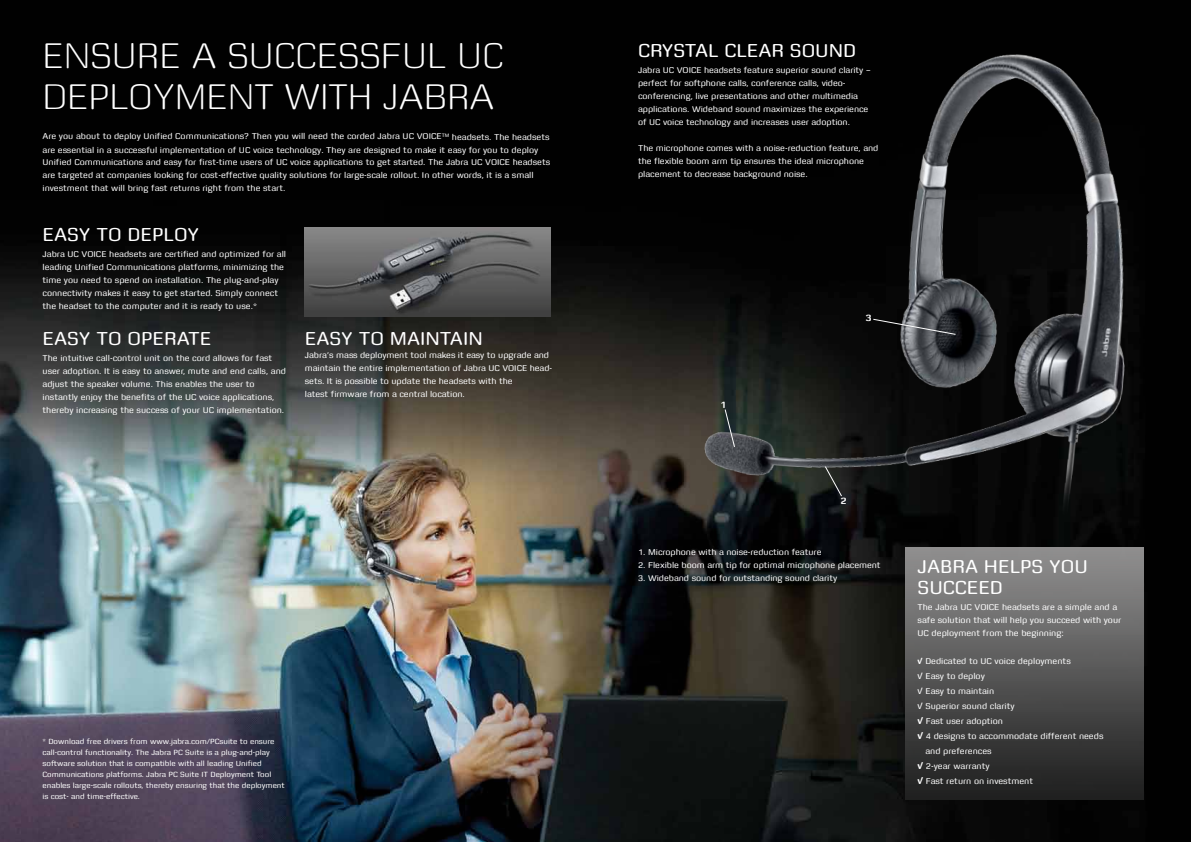
<style>
.page{position:relative;width:1191px;height:842px;background:#fff}
.page>*{position:absolute;margin:0;border:0;box-sizing:border-box;transform-origin:0 0}
.t1{font:300 38px/41.5px "Zetta Round";color:#fff}
.t2{font:20px "Zetta Round";color:#fff}
.t3{font:700 10px "Zetta Round";color:#fff}
.t4{font:9px/13px "Zetta Round";color:#fff}
.t5{font:8px/11px "Zetta Round";color:#fff}
.s1{font-weight:700}
.s2{font-size:10px}
.s3{font-weight:700;font-size:10px}
</style>
<div class="page">
<img style="left:0;top:0;width:1191px;height:842px">
<img style="left:305px;top:228px;width:245px;height:89px">
<img style="left:696px;top:18px;width:495px;height:499px">
<svg style="left:724px;top:409px;width:11px;height:38px"></svg>
<svg style="left:872px;top:319px;width:84px;height:16px"></svg>
<svg style="left:824px;top:466px;width:18px;height:31px"></svg>
<img style="left:905px;top:547px;width:238px;height:252px">
<h1 class="t1" style="left:43px;top:36px;width:462px">ENSURE A SUCCESSFUL UC<br>DEPLOYMENT WITH JABRA</h1>
<h2 class="t2" style="left:638px;top:40px;width:122px">CRYSTAL CLEAR</h2>
<h2 class="t2" style="left:790px;top:40px;width:65px">SOUND</h2>
<p class="t4" style="left:638px;top:63px;width:234px">Jabra UC VOICE headsets feature superior sound clarity – perfect for softphone calls, conference calls, video&shy;conferencing, live presentations and other multimedia applications. Wideband sound maximizes the experience of UC voice technology and increases user adoption.</p>
<p class="t4" style="left:638px;top:141px;width:242px">The microphone comes with a noise-reduction feature, and the flexible boom arm tip ensures the ideal microphone placement to decrease background noise.</p>
<p class="t4" style="left:43px;top:130px;width:509px">Are you about to deploy Unified Communications? Then you will need the corded Jabra UC VOICE<sup>TM</sup> headsets. The headsets are essential in a successful implementation of UC voice technology. They are designed to make it easy for you to deploy Unified Communications and easy for first-time users of UC voice applications to get started. The Jabra UC VOICE headsets are targeted at companies looking for cost-effective quality solutions for large-scale rollout. In other words, it is a small investment that will bring fast returns right from the start.</p>
<h2 class="t2" style="left:43px;top:224px;width:13px">EAS</h2>
<h2 class="t2" style="left:79px;top:224px;width:122px">Y TO DEPLOY</h2>
<p class="t4" style="left:43px;top:248px;width:245px">Jabra UC VOICE headsets are certified and optimized for all leading Unified Communications platforms, minimizing the time you need to spend on installation. The plug-and-play connectivity makes it easy to get started. Simply connect the headset to the computer and it is ready to use.*</p>
<h2 class="t2" style="left:43px;top:328px;width:13px">EAS</h2>
<h2 class="t2" style="left:79px;top:328px;width:86px">Y TO OPERATE</h2>
<p class="t4" style="left:43px;top:352px;width:245px">The intuitive call-control unit on the cord allows for fast user adoption. It is easy to answer, mute and end calls, and adjust the speaker volume. This enables the user to instantly enjoy the benefits of the UC voice applications, thereby increasing the success of your UC implementation.</p>
<h2 class="t2" style="left:305px;top:328px;width:13px">EAS</h2>
<h2 class="t2" style="left:341px;top:328px;width:143px">Y TO MAINTAIN</h2>
<p class="t4" style="left:305px;top:349px;width:249px">Jabra’s mass deployment tool makes it easy to upgrade and maintain the entire implementation of Jabra UC VOICE head&shy;sets. It is possible to update the headsets with the<br>latest firmware from a central location.</p>
<p class="t5" style="left:43px;top:736px;width:244px">* Download free drivers from www.jabra.com/PCsuite to ensure call-control functionality. The Jabra PC Suite is a plug-and-play software solution that is compatible with all leading Unified Communications platforms. Jabra PC Suite IT Deployment Tool enables large-scale rollouts, thereby ensuring that the deployment is cost- and time-effective.</p>
<p class="t3" style="left:720px;top:399px;width:7px">1</p>
<p class="t3" style="left:866px;top:312px;width:7px">3</p>
<p class="t3" style="left:840px;top:496px;width:7px">2</p>
<p class="t4" style="left:638px;top:545px;width:185px">1. Microphone with a noise-reduction feature</p>
<p class="t4" style="left:638px;top:558px;width:244px">2. Flexible boom arm tip for optimal microphone placement</p>
<p class="t4" style="left:638px;top:571px;width:200px">3. Wideband sound for outstanding sound clarity</p>
<h2 class="t2" style="left:917px;top:556px;width:24px">JABRA</h2>
<h2 class="t2" style="left:984px;top:556px;width:105px">HELPS YOU</h2>
<h2 class="t2" style="left:917px;top:577px;width:62px">SUCCEED</h2>
<p class="t4" style="left:917px;top:600px;width:205px">The Jabra UC VOICE headsets are a simple and a safe solution that will help you succeed with your<br>UC deployment from the beginning:</p>
<p class="t4" style="left:917px;top:654px;width:155px"><span class="s1">√</span> Dedicated to UC voice deployments</p>
<p class="t4" style="left:917px;top:669px;width:69px"><span class="s2">√</span> Easy to deploy</p>
<p class="t4" style="left:917px;top:684px;width:78px"><span class="s2">√</span> Easy to maintain</p>
<p class="t4" style="left:917px;top:699px;width:99px"><span class="s2">√</span> Superior sound clarity</p>
<p class="t4" style="left:917px;top:714px;width:87px"><span class="s3">√</span> Fast user adoption</p>
<p class="t4" style="left:917px;top:729px;width:187px"><span class="s3">√</span> 4 designs to accommodate different needs</p>
<p class="t4" style="left:925px;top:744px;width:68px">and preferences</p>
<p class="t4" style="left:917px;top:759px;width:73px"><span class="s3">√</span> 2-year warranty</p>
<p class="t4" style="left:917px;top:774px;width:117px"><span class="s3">√</span> Fast return on investment</p>
</div>
